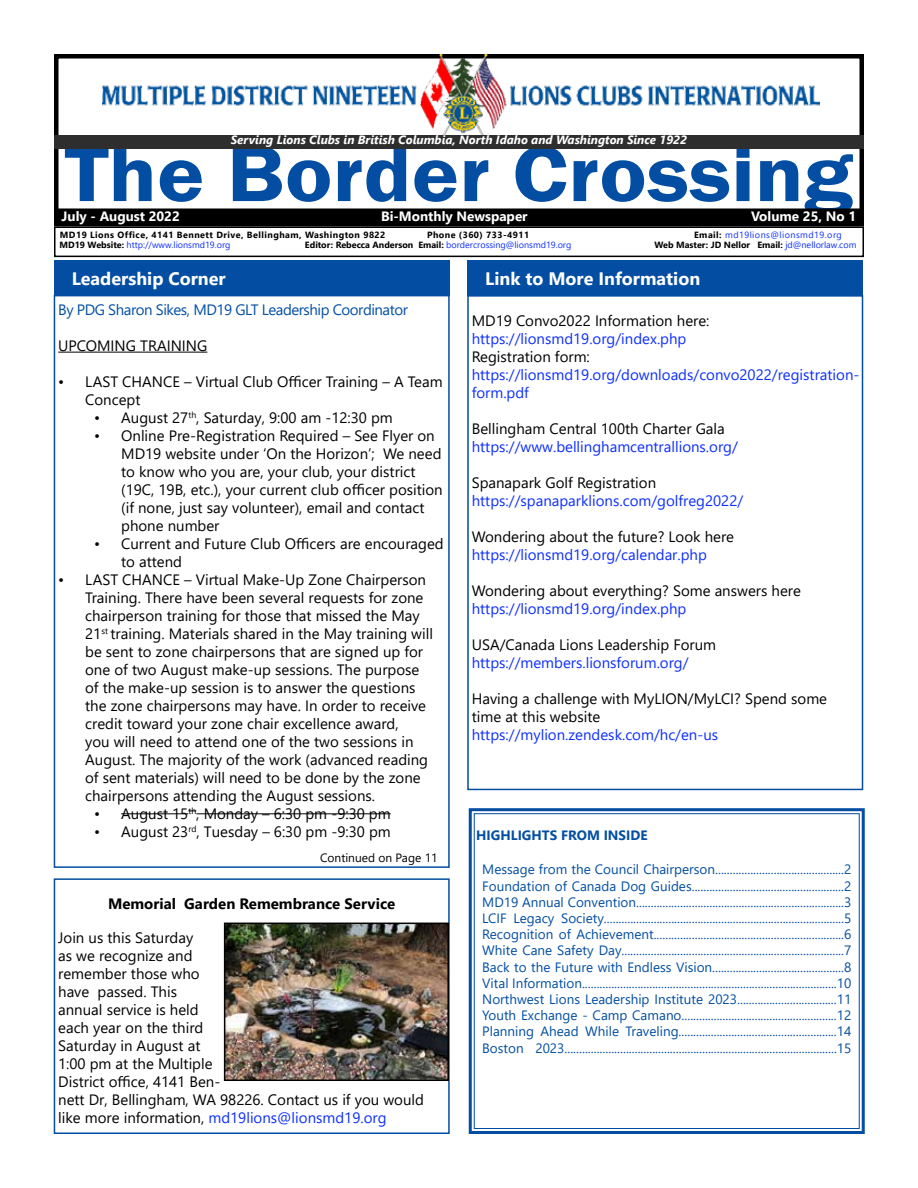
<style>
.page{position:relative;width:918px;height:1188px;background:#fff}
.page>*{position:absolute;margin:0;border:0;box-sizing:border-box;transform-origin:0 0}
.t1{font:600 81px "Franklin Gothic";color:#034ea2;scale:1.1 1}
.t2{font:700 18px "Segoe UI";color:#fff}
.t3{font:15px/18px "Segoe UI";color:#000}
.t4{font:15px/18px "Segoe UI";color:#0e2fff}
.t5{font:15px "Segoe UI";letter-spacing:-.03em;color:#034ea2}
.t6{font:700 15px "Segoe UI";color:#000}
.t7{font:13.5px/16.2px "Segoe UI";color:#034ea2;text-align:justify}
.t8{font:700 13.5px "Segoe UI";color:#fff}
.t9{font:700 13.5px "Segoe UI";color:#034ea2}
.t10{font:italic 700 12px "Segoe UI";color:#fff}
.t11{font:12px "Segoe UI";color:#000}
.t12{font:700 9px "Segoe UI";color:#000}
.t13{font:700 9px "Segoe UI";letter-spacing:.05em;color:#000}
.t14{font:9px "Segoe UI";color:#0e2fff}
.t15{font:9px "Segoe UI";letter-spacing:.05em;color:#0e2fff}
.s1{font-weight:700;color:#000}
.s2{font-weight:400;color:#0e2fff}
.s3{color:#0e2fff}
</style>
<div class="page">
<hr style="left:58px;top:352px;width:149px;height:1px;background:#000">
<hr style="left:121px;top:813px;width:67px;height:1px;background:#000">
<hr style="left:196px;top:813px;width:195px;height:1px;background:#000">
<div style="left:54px;top:295px;width:396px;height:573px;border:2px solid #034ea2"></div>
<div style="left:54px;top:226px;width:810px;height:31px;border:2px solid #000"></div>
<div style="left:54px;top:260px;width:396px;height:36px;background:#034ea2"></div>
<svg style="left:468px;top:808px;width:397px;height:326px"></svg>
<div style="left:474px;top:813px;width:386px;height:316px;border:1px solid #034ea2"></div>
<div style="left:467px;top:260px;width:396px;height:36px;background:#034ea2"></div>
<img style="left:103px;top:54px;width:716px;height:82px">
<div style="left:55px;top:209px;width:808px;height:17px;background:#000"></div>
<div style="left:54px;top:208px;width:810px;height:18px;border:2px solid #000"></div>
<div style="left:467px;top:295px;width:396px;height:495px;border:2px solid #034ea2"></div>
<div style="left:54px;top:136px;width:810px;height:13px;background:#2e2e2e"></div>
<div style="left:54px;top:878px;width:396px;height:256px;border:2px solid #034ea2"></div>
<img style="left:227px;top:926px;width:219px;height:152px">
<div style="left:224px;top:923px;width:225px;height:158px;border:2px solid #000"></div>
<p class="t10" style="left:231px;top:129px;width:458px">Serving Lions Clubs in British Columbia, North Idaho and Washington Since 1922</p>
<h1 class="t1" style="left:65px;top:124px;width:718px">The Border Crossing</h1>
<p class="t8" style="left:62px;top:204px;width:120px">July - August 2022</p>
<p class="t8" style="left:381px;top:204px;width:148px">Bi-Monthly Newspaper</p>
<p class="t8" style="left:751px;top:204px;width:106px">Volume 25, No 1</p>
<p class="t13" style="left:60px;top:226px;width:327px">MD19 Lions Office, 4141 Bennett Drive, Bellingham, Washington 9822</p>
<p class="t13" style="left:427px;top:226px;width:104px">Phone (360) 733-4911</p>
<p class="t15" style="left:694px;top:226px;width:149px"><span class="s1">Email:</span> md19lions@lionsmd19.org</p>
<p class="t14" style="left:59px;top:237px;width:172px"><span class="s1">MD19 Website:</span> http://www.lionsmd19.org</p>
<p class="t12" style="left:305px;top:237px;width:268px">Editor: Rebecca Anderson Email: <span class="s2">bordercrossing@lionsmd19.org</span></p>
<p class="t12" style="left:654px;top:237px;width:204px">Web Master: JD Nellor Email: <span class="s2">jd@nellorlaw.com</span></p>
<p class="t2" style="left:72px;top:262px;width:156px">Leadership Corner</p>
<p class="t5" style="left:58px;top:295px;width:351px">By PDG Sharon Sikes, MD19 GLT Leadership Coordinator</p>
<p class="t3" style="left:58px;top:335px;width:151px">UPCOMING TRAINING</p>
<p class="t3" style="left:85px;top:371px;width:359px;text-indent:-27px">• LAST CHANCE – Virtual Club Officer Training – A Team<br>Concept</p>
<p class="t3" style="left:94px;top:407px;width:300px">• August 27<sup>th</sup>, Saturday, 9:00 am -12:30 pm</p>
<p class="t3" style="left:121px;top:425px;width:323px;text-indent:-27px">• Online Pre-Registration Required – See Flyer on MD19 website under ‘On the Horizon’; We need to know who you are, your club, your district (19C, 19B, etc.), your current club officer position (if none, just say volunteer), email and contact phone number</p>
<p class="t3" style="left:121px;top:533px;width:324px;text-indent:-27px">• Current and Future Club Officers are encouraged to attend</p>
<p class="t3" style="left:85px;top:569px;width:349px;text-indent:-27px">• LAST CHANCE – Virtual Make-Up Zone Chairperson Training. There have been several requests for zone chairperson training for those that missed the May 21<sup>st</sup> training. Materials shared in the May training will be sent to zone chairpersons that are signed up for one of two August make-up sessions. The purpose of the make-up session is to answer the questions the zone chairpersons may have. In order to receive credit toward your zone chair excellence award,<br>you will need to attend one of the two sessions in August. The majority of the work (advanced reading of sent materials) will need to be done by the zone chairpersons attending the August sessions.</p>
<p class="t3" style="left:94px;top:803px;width:298px">• August 15<sup>th</sup>, Monday – 6:30 pm -9:30 pm</p>
<p class="t3" style="left:94px;top:821px;width:298px">• August 23<sup>rd</sup>, Tuesday – 6:30 pm -9:30 pm</p>
<p class="t11" style="left:320px;top:846px;width:119px">Continued on Page 11</p>
<p class="t6" style="left:108px;top:889px;width:289px">Memorial Garden Remembrance Service</p>
<p class="t3" style="left:58px;top:927px;width:367px">Join us this Saturday<br>as we recognize and<br>remember those who<br>have passed. This<br>annual service is held<br>each year on the third<br>Saturday in August at<br>1:00 pm at the Multiple<br>District office, 4141 Ben-<br>nett Dr, Bellingham, WA 98226. Contact us if you would like more information, <span class="s3">md19lions@lionsmd19.org</span></p>
<p class="t2" style="left:485px;top:262px;width:217px">Link to More Information</p>
<p class="t3" style="left:472px;top:310px;width:239px">MD19 Convo2022 Information here:</p>
<p class="t4" style="left:472px;top:328px;width:216px">https://lionsmd19.org/index.php</p>
<p class="t3" style="left:472px;top:346px;width:120px">Registration form:</p>
<p class="t4" style="left:472px;top:364px;width:389px">https://lionsmd19.org/downloads/convo2022/registration&shy;form.pdf</p>
<p class="t3" style="left:472px;top:418px;width:255px">Bellingham Central 100th Charter Gala</p>
<p class="t4" style="left:472px;top:436px;width:268px">https://www.bellinghamcentrallions.org/</p>
<p class="t3" style="left:472px;top:472px;width:186px">Spanapark Golf Registration</p>
<p class="t4" style="left:472px;top:490px;width:273px">https://spanaparklions.com/golfreg2022/</p>
<p class="t3" style="left:472px;top:526px;width:264px">Wondering about the future? Look here</p>
<p class="t4" style="left:472px;top:544px;width:237px">https://lionsmd19.org/calendar.php</p>
<p class="t3" style="left:472px;top:580px;width:331px">Wondering about everything? Some answers here</p>
<p class="t4" style="left:472px;top:598px;width:216px">https://lionsmd19.org/index.php</p>
<p class="t3" style="left:472px;top:634px;width:246px">USA/Canada Lions Leadership Forum</p>
<p class="t4" style="left:472px;top:652px;width:218px">https://members.lionsforum.org/</p>
<p class="t3" style="left:472px;top:688px;width:357px">Having a challenge with MyLION/MyLCI? Spend some time at this website</p>
<p class="t4" style="left:472px;top:724px;width:248px">https://mylion.zendesk.com/hc/en-us</p>
<p class="t9" style="left:476px;top:823px;width:173px">HIGHLIGHTS FROM INSIDE</p>
<p class="t7" style="left:482px;top:860px;width:371px">Message from the Council Chairperson............................................2<br>Foundation of Canada Dog Guides....................................................2<br>MD19 Annual Convention.......................................................................3<br>LCIF Legacy Society..................................................................................5<br>Recognition of Achievement.................................................................6<br>White Cane Safety Day............................................................................7<br>Back to the Future with Endless Vision.............................................8<br>Vital Information.......................................................................................10<br>Northwest Lions Leadership Institute 2023..................................11<br>Youth Exchange - Camp Camano.....................................................12<br>Planning Ahead While Traveling......................................................14<br>Boston 2023.............................................................................................15</p>
</div>
